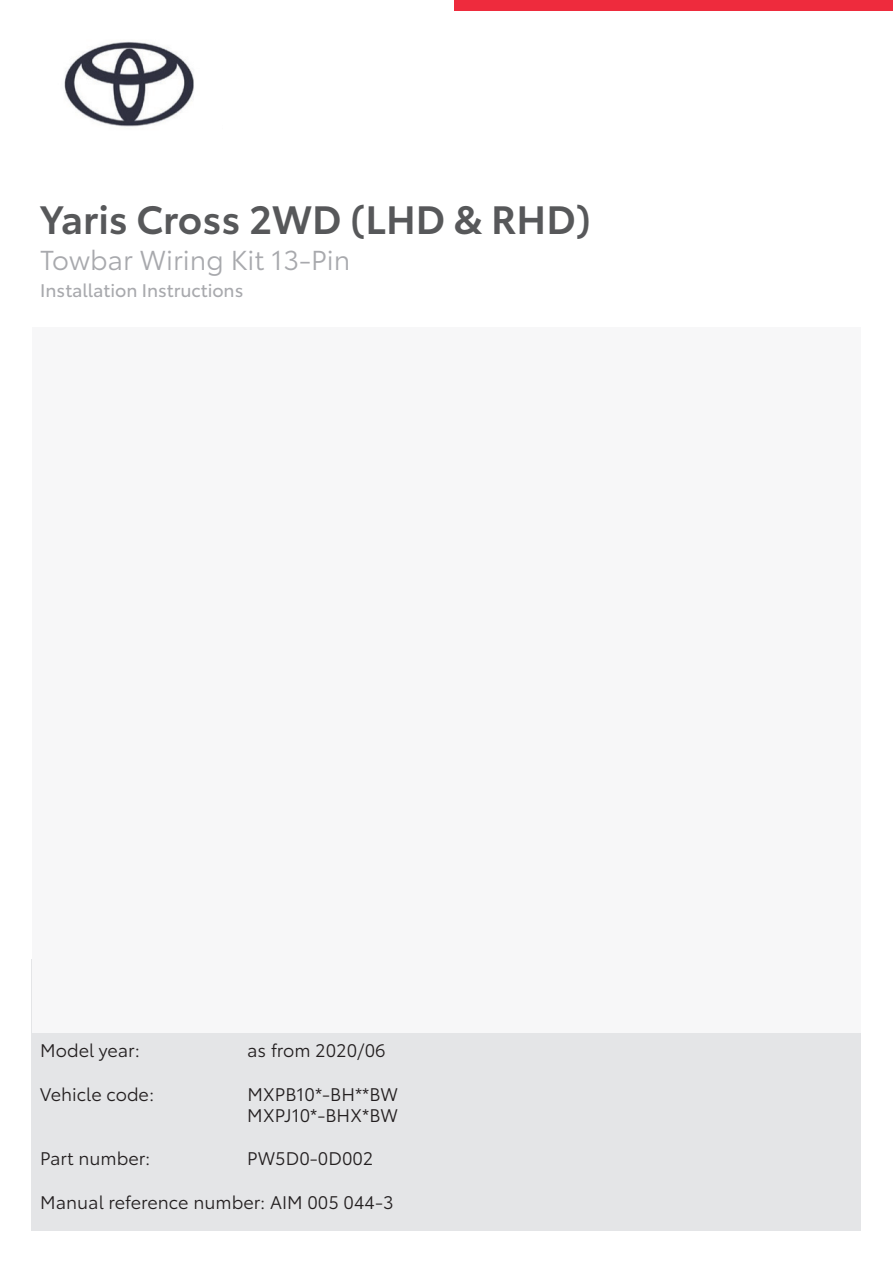
<style>
.page{position:relative;width:893px;height:1263px;background:#fff}
.page>*{position:absolute;margin:0;border:0;box-sizing:border-box;transform-origin:0 0}
.t1{font:600 39px "Toyota Type";color:#57585a}
.t2{font:27px "Toyota Type";color:#a8a9ad}
.t3{font:18px/21.6px "Toyota Type";color:#231f20}
.t4{font:18px "Toyota Type";color:#a8a9ad}
</style>
<div class="page">
<img style="left:64px;top:41px;width:130px;height:86px">
<div style="left:454px;top:0;width:439px;height:11px;background:#ee2b3d"></div>
<div style="left:32px;top:960px;width:829px;height:271px;background:#e4e5e7"></div>
<div style="left:33px;top:328px;width:828px;height:705px;background:#f7f7f8"></div>
<h1 class="t1" style="left:40px;top:204px;width:552px">Yaris Cross 2WD (LHD &amp; RHD)</h1>
<h2 class="t2" style="left:40px;top:249px;width:312px">Towbar Wiring Kit 13-Pin</h2>
<p class="t4" style="left:40px;top:283px;width:205px">Installation Instructions</p>
<p class="t3" style="left:40px;top:1042px;width:101px">Model year:</p>
<p class="t3" style="left:247px;top:1042px;width:140px">as from 2020/06</p>
<p class="t3" style="left:40px;top:1085px;width:115px">Vehicle code:</p>
<p class="t3" style="left:247px;top:1085px;width:152px">MXPB10*-BH**BW<br>MXPJ10*-BHX*BW</p>
<p class="t3" style="left:40px;top:1150px;width:112px">Part number:</p>
<p class="t3" style="left:247px;top:1150px;width:128px">PW5D0-0D002</p>
<p class="t3" style="left:40px;top:1193px;width:355px">Manual reference number: AIM 005 044-3</p>
</div>
